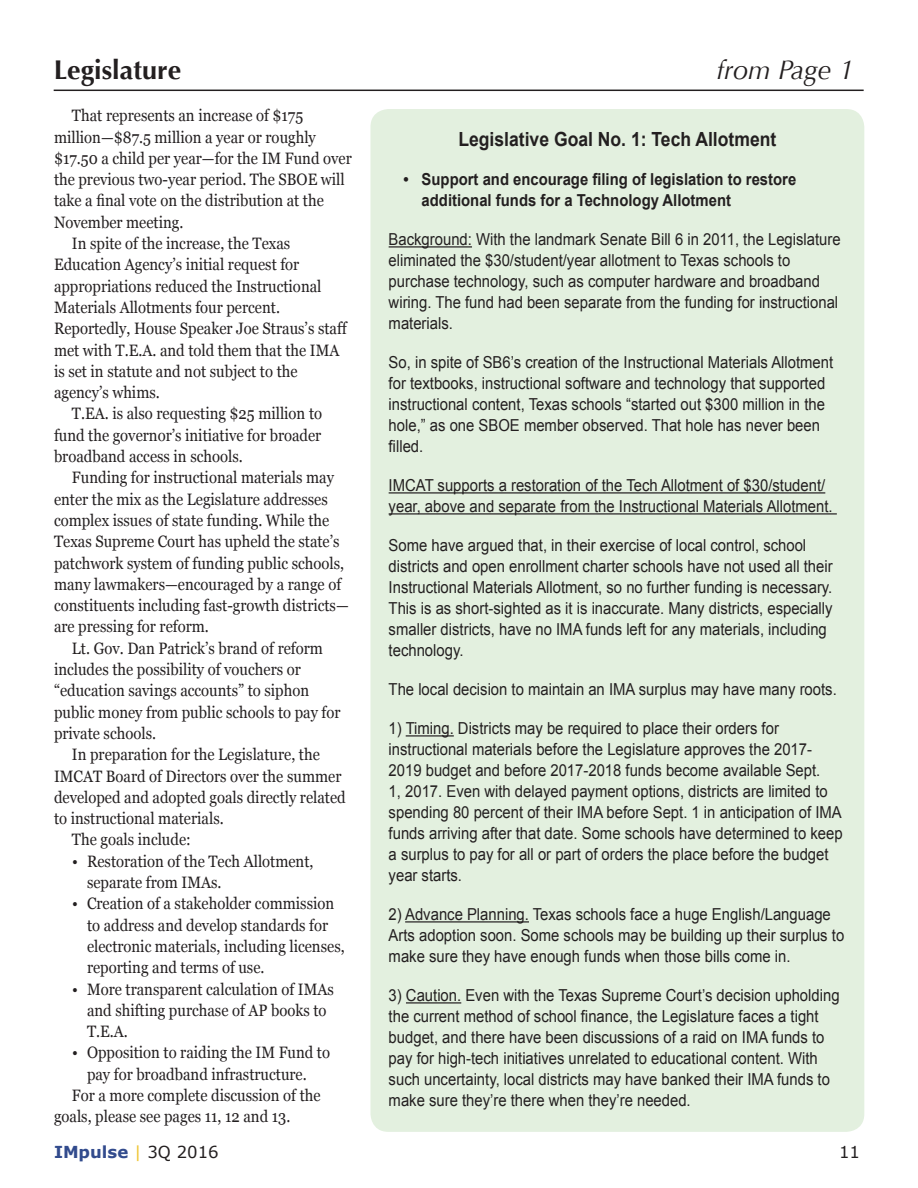
<style>
.page{position:relative;width:918px;height:1188px;background:#fff}
.page>*{position:absolute;margin:0;border:0;box-sizing:border-box;transform-origin:0 0}
.t1{font:700 27px "Optima";color:#231f20}
.t2{font:italic 27px "Optima";color:#231f20}
.IMCAT_copy{font:700 19.5px "Arial";color:#231f20;scale:.9 1}
.IMCAT_copy-2{font:16.5px/21px "Arial";color:#231f20;scale:.9 1}
.IMCAT_copy-3{font:16.5px/21.3px "Georgia";color:#231f20;scale:.9 1}
.t3{font:700 16.5px/21px "Arial";color:#231f20;scale:.9 1}
.t4{font:700 16.5px "Verdana";color:#324b8d}
.t5{font:16.5px "Verdana";color:#231f20}
.s1{font-weight:400;color:#efc532}
.s2{font-weight:400;color:#231f20}
</style>
<div class="page">
<hr style="left:54px;top:90px;width:810px;height:1px;background:#231f20">
<div style="left:370px;top:109px;width:494px;height:1023px;background:#e3f0df;border-radius:18px"></div>
<hr style="left:389px;top:246px;width:83px;height:2px;background:#231f20">
<hr style="left:389px;top:492px;width:436px;height:2px;background:#231f20">
<hr style="left:389px;top:513px;width:448px;height:2px;background:#231f20">
<hr style="left:406px;top:735px;width:48px;height:2px;background:#231f20">
<hr style="left:405px;top:921px;width:124px;height:2px;background:#231f20">
<hr style="left:406px;top:1002px;width:55px;height:2px;background:#231f20">
<p class="t1" style="left:54px;top:54px;width:129px">Legislature</p>
<p class="t2" style="left:717px;top:54px;width:139px">from Page 1</p>
<p class="IMCAT_copy-3" style="left:72px;top:104px;width:258px">That represents an increase of $175</p>
<p class="IMCAT_copy-3" style="left:54px;top:125px;width:332px">million—$87.5 million a year or roughly $17.50 a child per year—for the IM Fund over the previous two-year period. The SBOE will take a final vote on the distribution at the November meeting.</p>
<p class="IMCAT_copy-3" style="left:72px;top:232px;width:244px">In spite of the increase, the Texas</p>
<p class="IMCAT_copy-3" style="left:54px;top:253px;width:274px">Education Agency’s initial request for</p>
<p class="IMCAT_copy-3" style="left:54px;top:275px;width:299px">appropriations reduced the Instructional<br>Materials Allotments four percent.</p>
<p class="IMCAT_copy-3" style="left:54px;top:317px;width:328px">Reportedly, House Speaker Joe Straus’s staff met with T.E.A. and told them that the IMA is set in statute and not subject to the</p>
<p class="IMCAT_copy-3" style="left:54px;top:381px;width:119px">agency’s whims.</p>
<p class="IMCAT_copy-3" style="left:54px;top:402px;width:299px;text-align:justify;text-indent:18px">T.EA. is also requesting $25 million to fund the governor’s initiative for broader broadband access in schools.</p>
<p class="IMCAT_copy-3" style="left:54px;top:466px;width:329px;text-indent:18px">Funding for instructional materials may enter the mix as the Legislature addresses complex issues of state funding. While the Texas Supreme Court has upheld the state’s patchwork system of funding public schools, many lawmakers—encouraged by a range of constituents including fast-growth districts— are pressing for reform.</p>
<p class="IMCAT_copy-3" style="left:54px;top:637px;width:300px;text-indent:18px">Lt. Gov. Dan Patrick’s brand of reform includes the possibility of vouchers or</p>
<p class="IMCAT_copy-3" style="left:54px;top:679px;width:320px">“education savings accounts” to siphon public money from public schools to pay for private schools.</p>
<p class="IMCAT_copy-3" style="left:54px;top:743px;width:326px;text-indent:18px">In preparation for the Legislature, the IMCAT Board of Directors over the summer developed and adopted goals directly related to instructional materials.</p>
<p class="IMCAT_copy-3" style="left:72px;top:828px;width:134px">The goals include:</p>
<p class="IMCAT_copy-3" style="left:87px;top:850px;width:253px;text-indent:-15px">• Restoration of the Tech Allotment, separate from IMAs.</p>
<p class="IMCAT_copy-3" style="left:87px;top:892px;width:288px;text-indent:-15px">• Creation of a stakeholder commission to address and develop standards for electronic materials, including licenses, reporting and terms of use.</p>
<p class="IMCAT_copy-3" style="left:87px;top:977px;width:276px;text-indent:-15px">• More transparent calculation of IMAs and shifting purchase of AP books to<br>T.E.A.</p>
<p class="IMCAT_copy-3" style="left:72px;top:1041px;width:288px;text-align:center">• Opposition to raiding the IM Fund to pay for broadband infrastructure.</p>
<p class="IMCAT_copy-3" style="left:54px;top:1084px;width:298px;text-indent:18px">For a more complete discussion of the goals, please see pages 11, 12 and 13.</p>
<p class="IMCAT_copy" style="left:458px;top:126px;width:355px">Legislative Goal No. 1: Tech Allotment</p>
<p class="t3" style="left:422px;top:169px;width:418px;text-indent:-18px">• Support and encourage filing of legislation to restore additional funds for a Technology Allotment</p>
<p class="IMCAT_copy-2" style="left:389px;top:229px;width:504px">Background: With the landmark Senate Bill 6 in 2011, the Legislature eliminated the $30/student/year allotment to Texas schools to</p>
<p class="IMCAT_copy-2" style="left:389px;top:271px;width:501px">purchase technology, such as computer hardware and broadband wiring. The fund had been separate from the funding for instructional materials.</p>
<p class="IMCAT_copy-2" style="left:389px;top:352px;width:496px">So, in spite of SB6’s creation of the Instructional Materials Allotment for textbooks, instructional software and technology that supported instructional content, Texas schools “started out $300 million in the hole,” as one SBOE member observed. That hole has never been filled.</p>
<p class="IMCAT_copy-2" style="left:389px;top:475px;width:495px">IMCAT supports a restoration of the Tech Allotment of $30/student/ year, above and separate from the Instructional Materials Allotment.</p>
<p class="IMCAT_copy-2" style="left:389px;top:535px;width:495px">Some have argued that, in their exercise of local control, school districts and open enrollment charter schools have not used all their Instructional Materials Allotment, so no further funding is necessary.<br>This is as short-sighted as it is inaccurate. Many districts, especially smaller districts, have no IMA funds left for any materials, including technology.</p>
<p class="IMCAT_copy-2" style="left:389px;top:679px;width:499px">The local decision to maintain an IMA surplus may have many roots.</p>
<p class="IMCAT_copy-2" style="left:389px;top:718px;width:435px">1) Timing. Districts may be required to place their orders for</p>
<p class="IMCAT_copy-2" style="left:389px;top:739px;width:506px">instructional materials before the Legislature approves the 2017- 2019 budget and before 2017-2018 funds become available Sept.<br>1, 2017. Even with delayed payment options, districts are limited to spending 80 percent of their IMA before Sept. 1 in anticipation of IMA funds arriving after that date. Some schools have determined to keep a surplus to pay for all or part of orders the place before the budget year starts.</p>
<p class="IMCAT_copy-2" style="left:389px;top:904px;width:508px">2) Advance Planning. Texas schools face a huge English/Language<br>Arts adoption soon. Some schools may be building up their surplus to make sure they have enough funds when those bills come in.</p>
<p class="IMCAT_copy-2" style="left:389px;top:985px;width:503px">3) Caution. Even with the Texas Supreme Court’s decision upholding</p>
<p class="IMCAT_copy-2" style="left:389px;top:1006px;width:492px">the current method of school finance, the Legislature faces a tight budget, and there have been discussions of a raid on IMA funds to pay for high-tech initiatives unrelated to educational content. With such uncertainty, local districts may have banked their IMA funds to make sure they’re there when they’re needed.</p>
<p class="t4" style="left:54px;top:1142px;width:166px">IMpulse <span class="s1">|</span> <span class="s2">3Q 2016</span></p>
<p class="t5" style="left:839px;top:1142px;width:22px">11</p>
</div>
